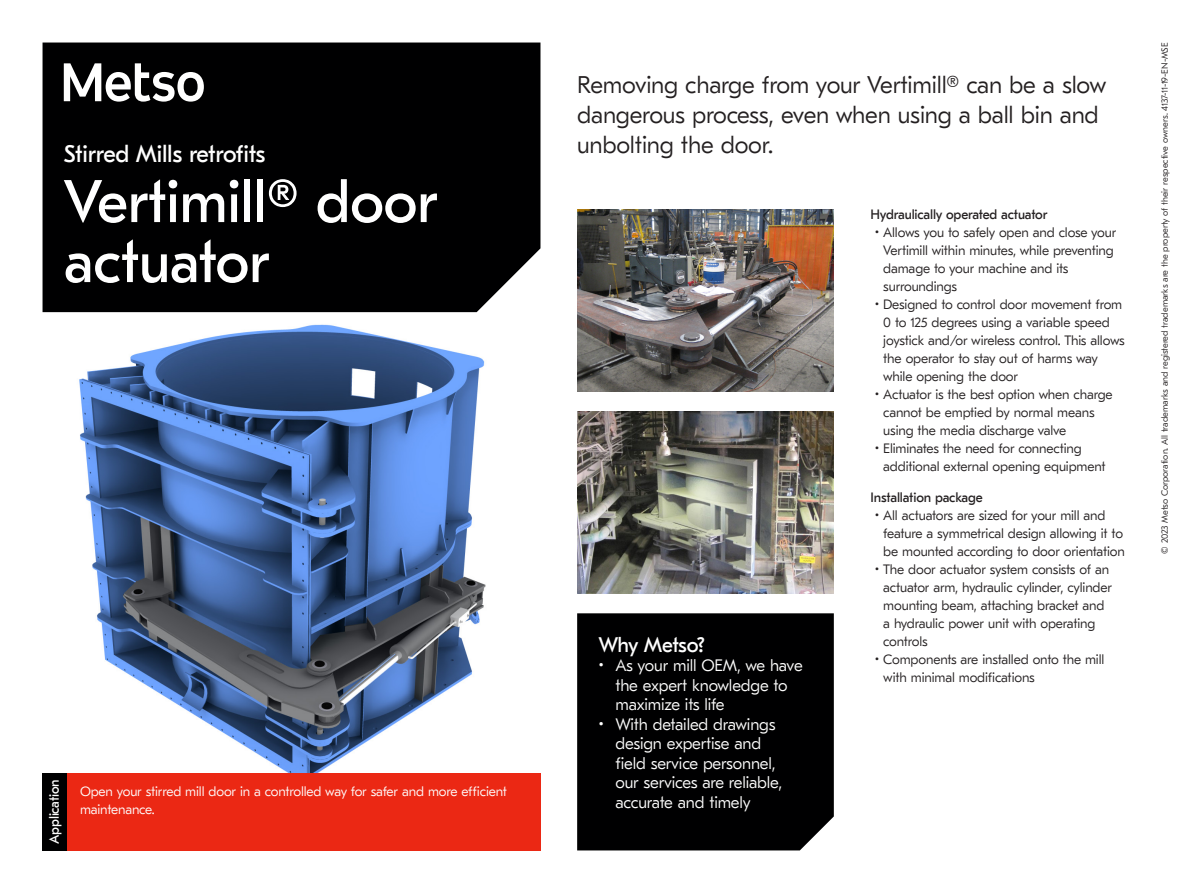
<style>
.page{position:relative;width:1191px;height:893px;background:#fff}
.page>*{position:absolute;margin:0;border:0;box-sizing:border-box;transform-origin:0 0}
.Headline__40_40_pt__Regular__White{font:60px/60px "GT Eesti LC Text";letter-spacing:-.01em;color:#fff}
.Ingress_text__16_20_pt__Light__Black{font:300 24px/30px "GT Eesti LC Text";letter-spacing:-.01em;color:#231f20}
.Subheading__16_20_pt__Regular__White{font:24px "GT Eesti LC Text";letter-spacing:-.01em;color:#fff}
.Highlight_headline__14_16_pt__Regular__W{font:21px "GT Eesti LC Text";letter-spacing:-.035em;color:#fff}
.t1{font:300 16.5px/19.5px "GT Eesti LC Text";letter-spacing:-.01em;color:#fff}
.t2{font:300 13.5px/18px "GT Eesti LC Text";letter-spacing:-.01em;color:#231f20}
.Application__9_12_pt__Light__White{font:300 13.5px/18px "GT Eesti LC Text";letter-spacing:-.01em;color:#fff}
.Body_text__subheading__9_12_pt__Regular_{font:13.5px "GT Eesti LC Text";letter-spacing:-.01em;color:#231f20}
.Application__9_12_pt__Light__White-2{font:13.5px "GT Eesti LC Text";letter-spacing:-.01em;color:#fff}
.Copyright_and_trademark__6_7_pt__Light__{font:300 9px "GT Eesti LC Text";color:#231f20}
</style>
<div class="page">
<img style="left:577px;top:209px;width:257px;height:182px">
<img style="left:577px;top:411px;width:257px;height:182px">
<img style="left:43px;top:312px;width:443px;height:461px">
<div style="left:43px;top:43px;width:497px;height:269px;background:#000001"></div>
<svg style="left:64px;top:63px;width:140px;height:39px"></svg>
<div style="left:577px;top:613px;width:257px;height:237px;background:#000001"></div>
<div style="left:67px;top:773px;width:473px;height:77px;background:#eb2814"></div>
<div style="left:43px;top:773px;width:24px;height:77px;background:#000001"></div>
<p class="Subheading__16_20_pt__Regular__White" style="left:64px;top:140px;width:203px">Stirred Mills retrofits</p>
<p class="Headline__40_40_pt__Regular__White" style="left:64px;top:173px;width:375px">Vertimill® door actuator</p>
<p class="Application__9_12_pt__Light__White-2" style="left:47px;top:844px;width:66px;rotate:-90deg">Application</p>
<p class="Application__9_12_pt__Light__White" style="left:80px;top:782px;width:428px">Open your stirred mill door in a controlled way for safer and more efficient maintenance.</p>
<p class="Ingress_text__16_20_pt__Light__Black" style="left:577px;top:70px;width:531px">Removing charge from your Vertimill® can be a slow dangerous process, even when using a ball bin and unbolting the door.</p>
<p class="Highlight_headline__14_16_pt__Regular__W" style="left:598px;top:633px;width:108px">Why Metso?</p>
<p class="t1" style="left:615px;top:656px;width:189px;text-indent:-17px">• As your mill OEM, we have the expert knowledge to maximize its life</p>
<p class="t1" style="left:615px;top:715px;width:168px;text-indent:-17px">• With detailed drawings design expertise and field service personnel, our services are reliable, accurate and timely</p>
<p class="Body_text__subheading__9_12_pt__Regular_" style="left:870px;top:207px;width:178px">Hydraulically operated actuator</p>
<p class="t2" style="left:883px;top:224px;width:235px;text-indent:-9px">• Allows you to safely open and close your<br>Vertimill within minutes, while preventing damage to your machine and its surroundings</p>
<p class="t2" style="left:883px;top:296px;width:243px;text-indent:-9px">• Designed to control door movement from 0 to 125 degrees using a variable speed joystick and/or wireless control. This allows the operator to stay out of harms way while opening the door</p>
<p class="t2" style="left:883px;top:386px;width:231px;text-indent:-9px">• Actuator is the best option when charge cannot be emptied by normal means using the media discharge valve</p>
<p class="t2" style="left:883px;top:440px;width:224px;text-indent:-9px">• Eliminates the need for connecting additional external opening equipment</p>
<p class="Body_text__subheading__9_12_pt__Regular_" style="left:870px;top:490px;width:114px">Installation package</p>
<p class="t2" style="left:883px;top:507px;width:243px;text-indent:-9px">• All actuators are sized for your mill and feature a symmetrical design allowing it to be mounted according to door orientation</p>
<p class="t2" style="left:883px;top:561px;width:230px;text-indent:-9px">• The door actuator system consists of an actuator arm, hydraulic cylinder, cylinder mounting beam, attaching bracket and a hydraulic power unit with operating controls</p>
<p class="t2" style="left:883px;top:651px;width:223px;text-indent:-9px">• Components are installed onto the mill with minimal modifications</p>
<p class="Copyright_and_trademark__6_7_pt__Light__" style="left:1159px;top:553px;width:512px;rotate:-90deg">© 2023 Metso Corporation. All trademarks and registered trademarks are the property of their respective owners. 4137-11-19-EN-MSE</p>
</div>
